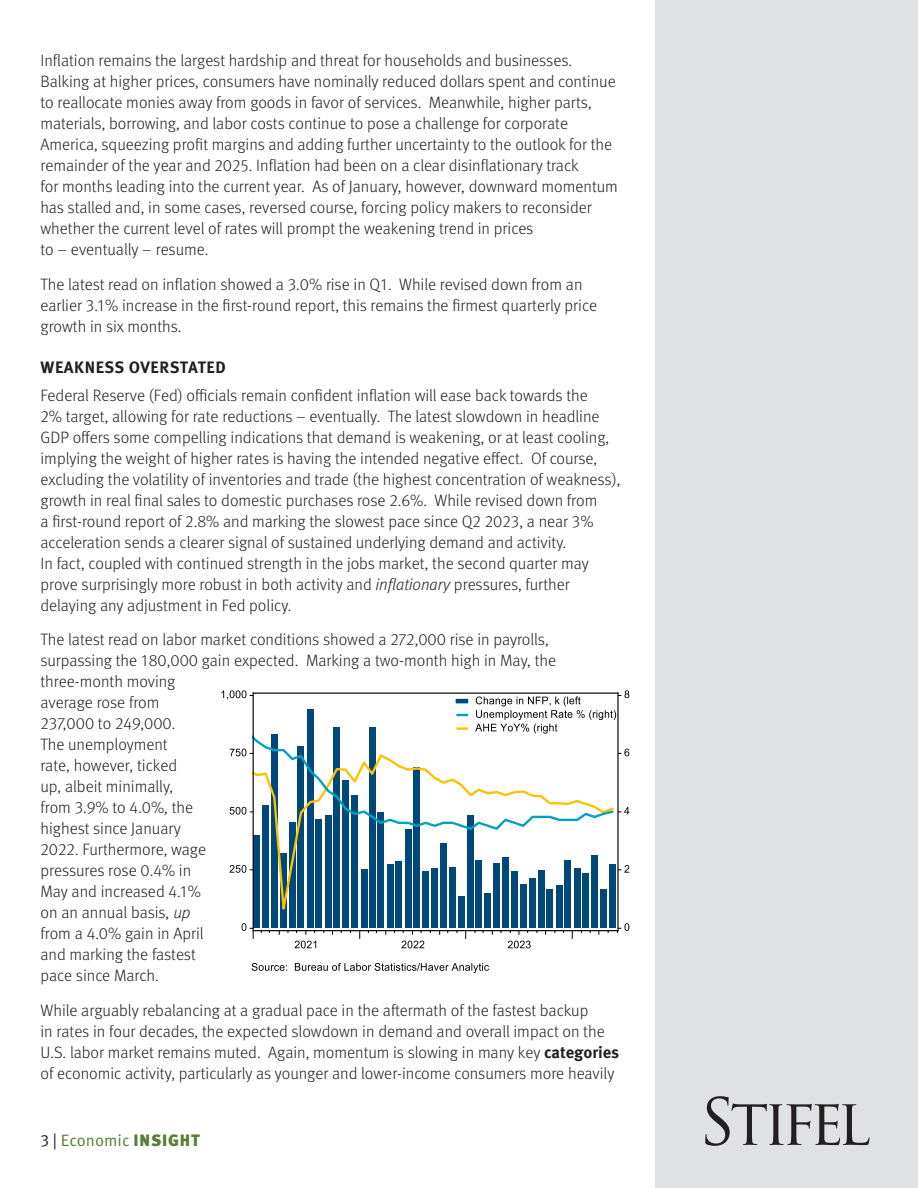
<style>
.page{position:relative;width:918px;height:1188px;background:#fff}
.page>*{position:absolute;margin:0;border:0;box-sizing:border-box;transform-origin:0 0}
.p{font:300 16.5px/21px "Meta OT";color:#231f20}
.Subhead{font:700 16.5px "Meta OT";letter-spacing:.035em;color:#231f20}
.t1{font:16.5px "Meta OT Norm";color:#587e38}
.s1{font-style:italic}
.s2{font-weight:700}
.s3{color:#231f20}
.s4{font-family:"Meta OT";font-weight:900}
</style>
<div class="page">
<div style="left:655px;top:0;width:263px;height:1188px;background:#e0e1e2"></div>
<svg style="left:705px;top:1096px;width:164px;height:50px"></svg>
<svg style="left:229px;top:692px;width:401px;height:278px"></svg>
<div style="left:253px;top:835px;width:7px;height:93px;background:#00487a"></div>
<div style="left:262px;top:805px;width:7px;height:123px;background:#00487a"></div>
<div style="left:271px;top:734px;width:7px;height:194px;background:#00487a"></div>
<div style="left:280px;top:854px;width:7px;height:74px;background:#00487a"></div>
<div style="left:289px;top:823px;width:7px;height:105px;background:#00487a"></div>
<div style="left:297px;top:747px;width:7px;height:181px;background:#00487a"></div>
<div style="left:307px;top:709px;width:7px;height:219px;background:#00487a"></div>
<div style="left:315px;top:819px;width:7px;height:109px;background:#00487a"></div>
<div style="left:325px;top:816px;width:7px;height:112px;background:#00487a"></div>
<div style="left:333px;top:728px;width:7px;height:200px;background:#00487a"></div>
<div style="left:342px;top:781px;width:7px;height:147px;background:#00487a"></div>
<div style="left:351px;top:796px;width:7px;height:132px;background:#00487a"></div>
<div style="left:361px;top:870px;width:7px;height:58px;background:#00487a"></div>
<div style="left:369px;top:727px;width:7px;height:201px;background:#00487a"></div>
<div style="left:377px;top:813px;width:7px;height:115px;background:#00487a"></div>
<div style="left:387px;top:864px;width:7px;height:64px;background:#00487a"></div>
<div style="left:395px;top:861px;width:7px;height:67px;background:#00487a"></div>
<div style="left:405px;top:830px;width:7px;height:98px;background:#00487a"></div>
<div style="left:413px;top:767px;width:7px;height:161px;background:#00487a"></div>
<div style="left:422px;top:871px;width:7px;height:57px;background:#00487a"></div>
<div style="left:431px;top:868px;width:7px;height:60px;background:#00487a"></div>
<div style="left:440px;top:844px;width:7px;height:84px;background:#00487a"></div>
<div style="left:449px;top:868px;width:7px;height:60px;background:#00487a"></div>
<div style="left:458px;top:896px;width:7px;height:32px;background:#00487a"></div>
<div style="left:467px;top:816px;width:7px;height:112px;background:#00487a"></div>
<div style="left:475px;top:861px;width:7px;height:67px;background:#00487a"></div>
<div style="left:485px;top:894px;width:6px;height:34px;background:#00487a"></div>
<div style="left:493px;top:863px;width:7px;height:65px;background:#00487a"></div>
<div style="left:502px;top:857px;width:7px;height:71px;background:#00487a"></div>
<div style="left:511px;top:872px;width:7px;height:56px;background:#00487a"></div>
<div style="left:520px;top:885px;width:7px;height:43px;background:#00487a"></div>
<div style="left:529px;top:879px;width:7px;height:49px;background:#00487a"></div>
<div style="left:538px;top:871px;width:7px;height:57px;background:#00487a"></div>
<div style="left:546px;top:889px;width:7px;height:39px;background:#00487a"></div>
<div style="left:556px;top:885px;width:7px;height:43px;background:#00487a"></div>
<div style="left:564px;top:860px;width:7px;height:68px;background:#00487a"></div>
<div style="left:574px;top:868px;width:7px;height:60px;background:#00487a"></div>
<div style="left:582px;top:873px;width:7px;height:55px;background:#00487a"></div>
<div style="left:591px;top:855px;width:7px;height:73px;background:#00487a"></div>
<div style="left:600px;top:889px;width:7px;height:39px;background:#00487a"></div>
<div style="left:609px;top:864px;width:7px;height:64px;background:#00487a"></div>
<svg style="left:252px;top:832px;width:363px;height:94px"></svg>
<hr style="left:253px;top:693px;width:1px;height:238px;background:#000">
<hr style="left:617px;top:693px;width:2px;height:238px;background:#000">
<hr style="left:253px;top:930px;width:366px;height:1px;background:#000">
<svg style="left:252px;top:963px;width:237px;height:10px"></svg>
<svg style="left:230px;top:865px;width:23px;height:8px"></svg>
<svg style="left:242px;top:923px;width:12px;height:16px"></svg>
<svg style="left:618px;top:865px;width:11px;height:8px"></svg>
<svg style="left:617px;top:923px;width:12px;height:10px"></svg>
<svg style="left:295px;top:941px;width:21px;height:7px"></svg>
<svg style="left:401px;top:941px;width:23px;height:7px"></svg>
<svg style="left:508px;top:941px;width:23px;height:7px"></svg>
<svg style="left:221px;top:690px;width:408px;height:142px"></svg>
<p class="p" style="left:40px;top:51px;width:579px">Inflation remains the largest hardship and threat for households and businesses.<br>Balking at higher prices, consumers have nominally reduced dollars spent and continue to reallocate monies away from goods in favor of services. Meanwhile, higher parts, materials, borrowing, and labor costs continue to pose a challenge for corporate America, squeezing profit margins and adding further uncertainty to the outlook for the remainder of the year and 2025. Inflation had been on a clear disinflationary track<br>for months leading into the current year. As of January, however, downward momentum has stalled and, in some cases, reversed course, forcing policy makers to reconsider whether the current level of rates will prompt the weakening trend in prices<br>to – eventually – resume.</p>
<p class="p" style="left:40px;top:274px;width:558px">The latest read on inflation showed a 3.0% rise in Q1. While revised down from an earlier 3.1% increase in the first-round report, this remains the firmest quarterly price growth in six months.</p>
<p class="Subhead" style="left:41px;top:357px;width:187px">WEAKNESS OVERSTATED</p>
<p class="p" style="left:40px;top:385px;width:581px">Federal Reserve (Fed) officials remain confident inflation will ease back towards the<br>2% target, allowing for rate reductions – eventually. The latest slowdown in headline GDP offers some compelling indications that demand is weakening, or at least cooling, implying the weight of higher rates is having the intended negative effect. Of course, excluding the volatility of inventories and trade (the highest concentration of weakness), growth in real final sales to domestic purchases rose 2.6%. While revised down from<br>a first-round report of 2.8% and marking the slowest pace since Q2 2023, a near 3% acceleration sends a clearer signal of sustained underlying demand and activity.<br>In fact, coupled with continued strength in the jobs market, the second quarter may prove surprisingly more robust in both activity and <span class="s1">inflationary</span> pressures, further delaying any adjustment in Fed policy.</p>
<p class="p" style="left:40px;top:630px;width:517px">The latest read on labor market conditions showed a 272,000 rise in payrolls, surpassing the 180,000 gain expected. Marking a two-month high in May, the three-month moving<br>average rose from<br>237,000 to 249,000.<br>The unemployment<br>rate, however, ticked<br>up, albeit minimally,<br>from 3.9% to 4.0%, the<br>highest since January<br>2022. Furthermore, wage<br>pressures rose 0.4% in<br>May and increased 4.1%<br>on an annual basis, <span class="s1">up<br></span>from a 4.0% gain in April<br>and marking the fastest<br>pace since March.</p>
<p class="p" style="left:40px;top:1000px;width:580px">While arguably rebalancing at a gradual pace in the aftermath of the fastest backup<br>in rates in four decades, the expected slowdown in demand and overall impact on the U.S. labor market remains muted. Again, momentum is slowing in many key <span class="s2">categories </span>of economic activity, particularly as younger and lower-income consumers more heavily</p>
<p class="t1" style="left:40px;top:1130px;width:161px"><span class="s3">3 |</span> Economic <span class="s4">INSIGHT</span></p>
</div>
